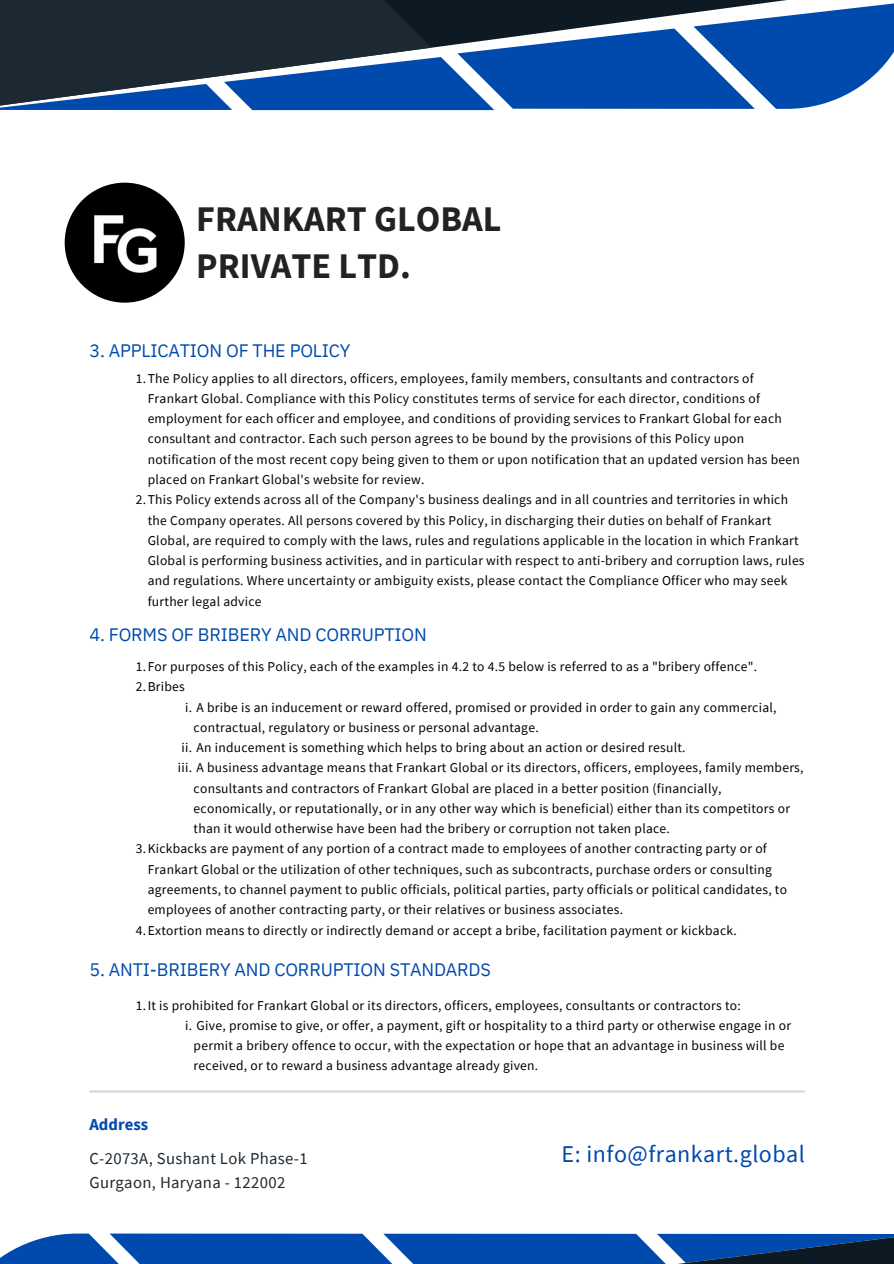
<style>
.page{position:relative;width:894px;height:1264px;background:#fff}
.page>*{position:absolute;margin:0;border:0;box-sizing:border-box;transform-origin:0 0}
.t1{font:700 36px/47.2px "Source Sans Pro";color:#222}
.t2{font:24px "Source Sans Pro";letter-spacing:.02em;color:#004aad}
.t3{font:18px "IBM Plex Sans";letter-spacing:-.01em;color:#004aad}
.t4{font:16.65px "Source Sans Pro";letter-spacing:.02em;color:#1d2932}
.t5{font:700 16.65px "Source Sans Pro";color:#004aad}
.t6{font:13.5px/20.2px "Source Sans Pro";letter-spacing:.02em;color:#000}
</style>
<div class="page">
<img style="left:65px;top:183px;width:120px;height:120px;border-radius:50%">
<svg style="left:0;top:1233px;width:893px;height:30px;background:#205ba9"></svg>
<svg style="left:0;top:1px;width:893px;height:109px;background:#2e5483"></svg>
<hr style="left:89px;top:1090px;width:715px;height:2px;background:#d9d9d9">
<p class="t1" style="left:196px;top:195px;width:307px">FRANKART GLOBAL<br>PRIVATE LTD.</p>
<p class="t3" style="left:89px;top:338px;width:262px">3. APPLICATION OF THE POLICY</p>
<p class="t6" style="left:148px;top:367px;width:653px;text-indent:-12px">1.The Policy applies to all directors, officers, employees, family members, consultants and contractors of Frankart Global. Compliance with this Policy constitutes terms of service for each director, conditions of employment for each officer and employee, and conditions of providing services to Frankart Global for each consultant and contractor. Each such person agrees to be bound by the provisions of this Policy upon notification of the most recent copy being given to them or upon notification that an updated version has been placed on Frankart Global's website for review.</p>
<p class="t6" style="left:148px;top:489px;width:658px;text-indent:-12px">2.This Policy extends across all of the Company's business dealings and in all countries and territories in which the Company operates. All persons covered by this Policy, in discharging their duties on behalf of Frankart Global, are required to comply with the laws, rules and regulations applicable in the location in which Frankart Global is performing business activities, and in particular with respect to anti-bribery and corruption laws, rules and regulations. Where uncertainty or ambiguity exists, please contact the Compliance Officer who may seek further legal advice</p>
<p class="t3" style="left:89px;top:622px;width:339px">4. FORMS OF BRIBERY AND CORRUPTION</p>
<p class="t6" style="left:136px;top:656px;width:622px">1.For purposes of this Policy, each of the examples in 4.2 to 4.5 below is referred to as a "bribery offence".</p>
<p class="t6" style="left:136px;top:676px;width:51px">2.Bribes</p>
<p class="t6" style="left:193px;top:696px;width:584px;text-indent:-9px">i. A bribe is an inducement or reward offered, promised or provided in order to gain any commercial, contractual, regulatory or business or personal advantage.</p>
<p class="t6" style="left:181px;top:737px;width:505px">ii. An inducement is something which helps to bring about an action or desired result.</p>
<p class="t6" style="left:193px;top:757px;width:611px;text-indent:-16px">iii. A business advantage means that Frankart Global or its directors, officers, employees, family members, consultants and contractors of Frankart Global are placed in a better position (financially, economically, or reputationally, or in any other way which is beneficial) either than its competitors or than it would otherwise have been had the bribery or corruption not taken place.</p>
<p class="t6" style="left:148px;top:838px;width:640px;text-indent:-12px">3.Kickbacks are payment of any portion of a contract made to employees of another contracting party or of Frankart Global or the utilization of other techniques, such as subcontracts, purchase orders or consulting agreements, to channel payment to public officials, political parties, party officials or political candidates, to employees of another contracting party, or their relatives or business associates.</p>
<p class="t6" style="left:136px;top:919px;width:602px">4.Extortion means to directly or indirectly demand or accept a bribe, facilitation payment or kickback.</p>
<p class="t3" style="left:89px;top:957px;width:403px">5. ANTI-BRIBERY AND CORRUPTION STANDARDS</p>
<p class="t6" style="left:136px;top:994px;width:606px">1.It is prohibited for Frankart Global or its directors, officers, employees, consultants or contractors to:</p>
<p class="t6" style="left:193px;top:1014px;width:598px;text-indent:-9px">i. Give, promise to give, or offer, a payment, gift or hospitality to a third party or otherwise engage in or permit a bribery offence to occur, with the expectation or hope that an advantage in business will be received, or to reward a business advantage already given.</p>
<p class="t5" style="left:89px;top:1114px;width:60px">Address</p>
<p class="t4" style="left:89px;top:1147px;width:220px">C-2073A, Sushant Lok Phase-1</p>
<p class="t4" style="left:89px;top:1171px;width:197px">Gurgaon, Haryana - 122002</p>
<p class="t2" style="left:561px;top:1138px;width:245px">E: info@frankart.global</p>
</div>
